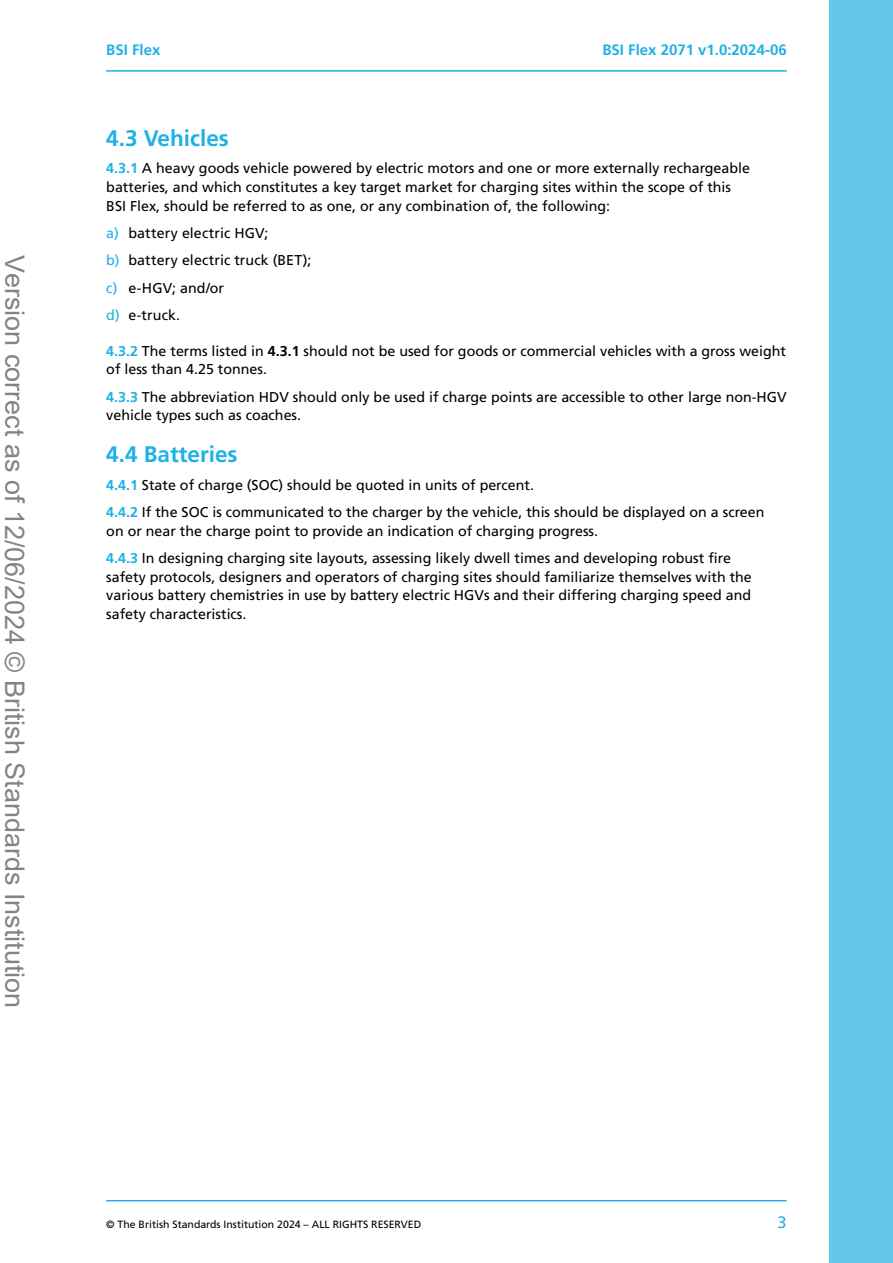
<style>
.page{position:relative;width:893px;height:1263px;background:#fff}
.page>*{position:absolute;margin:0;border:0;box-sizing:border-box;transform-origin:0 0}
.t1{font:27px "Arial";color:rgb(0 0 0/.49)}
.t2{font:22.5px "Frutiger LT 65 Bd";color:#20b1e4}
.t3{font:16.5px "Frutiger LT 55 Rm";color:#20b1e4}
.t4{font:15px "Frutiger LT 65 Bd";color:#20b1e4}
.Body_text_WITH_PARA_NUM{font:14.25px/18.8px "Frutiger LT 55 Rm";color:#000}
.t5{font:10.5px "Frutiger LT 55 Rm";color:#000}
.s1{font-family:"Frutiger LT 65 Bd";color:#20b1e4}
.s2{color:#20b1e4}
.s3{font-family:"Frutiger LT 65 Bd"}
</style>
<div class="page">
<div style="left:829px;top:0;width:64px;height:1263px;background:#63c8ec"></div>
<hr style="left:106px;top:1200px;width:681px;height:1px;background:#20b1e4">
<hr style="left:106px;top:70px;width:681px;height:2px;background:#20b1e4">
<h1 class="t1" style="left:33px;top:255px;width:755px;rotate:90deg">Version correct as of 12/06/2024 © British Standards Institution</h1>
<p class="t4" style="left:106px;top:40px;width:56px">BSI Flex</p>
<p class="t4" style="left:602px;top:40px;width:186px">BSI Flex 2071 v1.0:2024-06</p>
<h3 class="t2" style="left:106px;top:125px;width:124px">4.3 Vehicles</h3>
<p class="Body_text_WITH_PARA_NUM" style="left:106px;top:159px;width:645px"><span class="s1">4.3.1</span> A heavy goods vehicle powered by electric motors and one or more externally rechargeable batteries, and which constitutes a key target market for charging sites within the scope of this<br>BSI Flex, should be referred to as one, or any combination of, the following:</p>
<p class="Body_text_WITH_PARA_NUM" style="left:106px;top:224px;width:164px"><span class="s2">a)</span> battery electric HGV;</p>
<p class="Body_text_WITH_PARA_NUM" style="left:106px;top:251px;width:207px"><span class="s2">b)</span> battery electric truck (BET);</p>
<p class="Body_text_WITH_PARA_NUM" style="left:106px;top:278px;width:119px"><span class="s2">c)</span> e-HGV; and/or</p>
<p class="Body_text_WITH_PARA_NUM" style="left:106px;top:306px;width:75px"><span class="s2">d)</span> e-truck.</p>
<p class="Body_text_WITH_PARA_NUM" style="left:106px;top:341px;width:681px"><span class="s1">4.3.2</span> The terms listed in <span class="s3">4.3.1</span> should not be used for goods or commercial vehicles with a gross weight of less than 4.25 tonnes.</p>
<p class="Body_text_WITH_PARA_NUM" style="left:106px;top:387px;width:682px"><span class="s1">4.3.3</span> The abbreviation HDV should only be used if charge points are accessible to other large non-HGV vehicle types such as coaches.</p>
<h3 class="t2" style="left:106px;top:441px;width:133px">4.4 Batteries</h3>
<p class="Body_text_WITH_PARA_NUM" style="left:106px;top:475px;width:429px"><span class="s1">4.4.1</span> State of charge (SOC) should be quoted in units of percent.</p>
<p class="Body_text_WITH_PARA_NUM" style="left:106px;top:503px;width:660px"><span class="s1">4.4.2</span> If the SOC is communicated to the charger by the vehicle, this should be displayed on a screen on or near the charge point to provide an indication of charging progress.</p>
<p class="Body_text_WITH_PARA_NUM" style="left:106px;top:549px;width:647px"><span class="s1">4.4.3</span> In designing charging site layouts, assessing likely dwell times and developing robust fire safety protocols, designers and operators of charging sites should familiarize themselves with the various battery chemistries in use by battery electric HGVs and their differing charging speed and safety characteristics.</p>
<p class="t5" style="left:106px;top:1218px;width:316px">© The British Standards Institution 2024 – ALL RIGHTS RESERVED</p>
<p class="t3" style="left:777px;top:1212px;width:11px">3</p>
</div>
